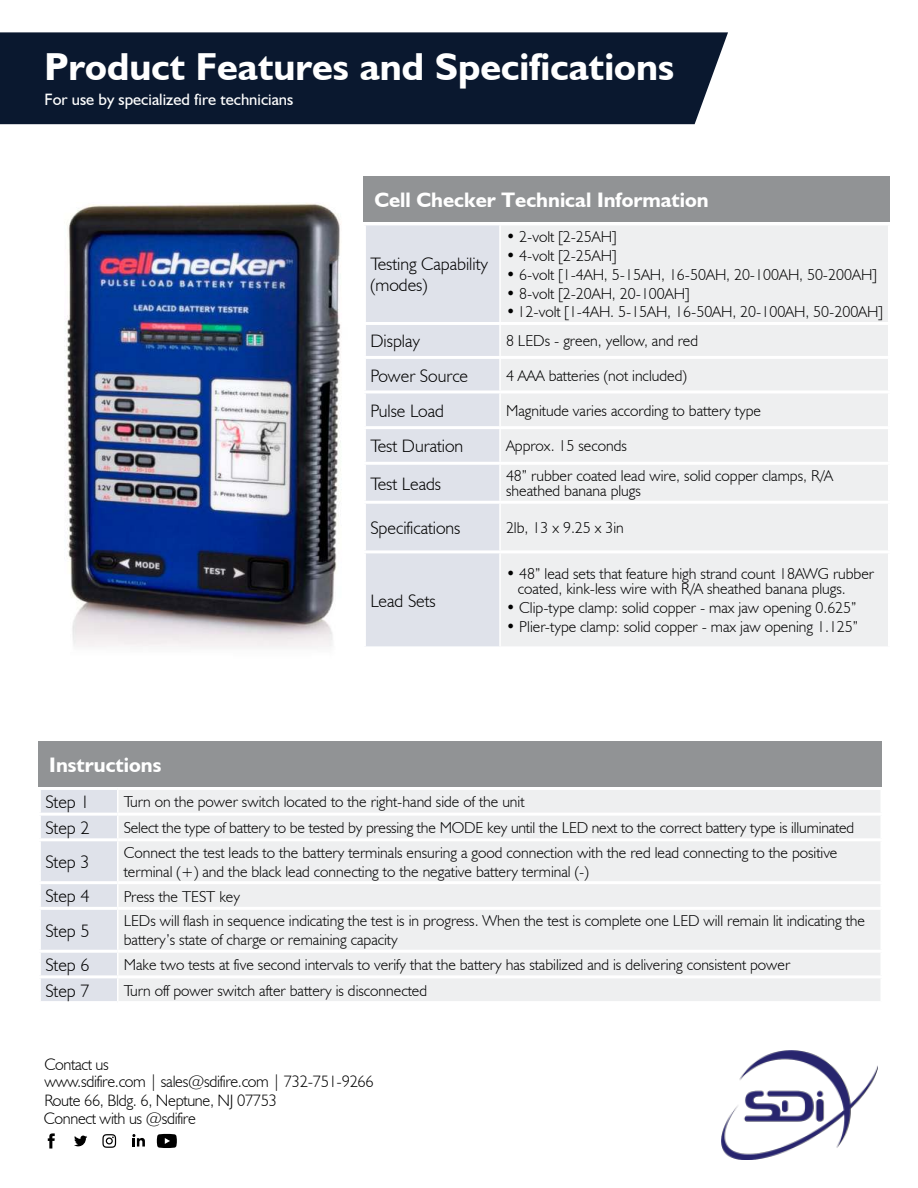
<style>
.page{position:relative;width:918px;height:1188px;background:#fff}
.page>*{position:absolute;margin:0;border:0;box-sizing:border-box;transform-origin:0 0}
.t1{font:700 39px "Humanist 521 BT";color:#fff}
.t2{font:700 21px "Humanist 521 BT";color:#fff}
.t3{font:300 18px/21.6px "Humanist 521 BT";color:#000}
.t4{font:300 16.5px/16.5px "Humanist 521 BT";letter-spacing:-.02em;color:#000}
.t5{font:16.5px "Humanist 521 BT";color:#fff}
.t6{font:300 15.75px/15px "Humanist 521 BT";color:#000}
</style>
<div class="page">
<div style="left:0;top:32px;width:728px;height:92px;background:#0a182f"></div>
<div style="left:366px;top:225px;width:133px;height:421px;background:#dfe2ea"></div>
<div style="left:501px;top:225px;width:387px;height:421px;background:#eeeff0"></div>
<hr style="left:363px;top:322px;width:137px;height:3px;background:#fff">
<hr style="left:500px;top:322px;width:391px;height:3px;background:#fff">
<hr style="left:363px;top:356px;width:137px;height:3px;background:#fff">
<hr style="left:500px;top:356px;width:391px;height:3px;background:#fff">
<hr style="left:363px;top:390px;width:137px;height:3px;background:#fff">
<hr style="left:500px;top:390px;width:391px;height:3px;background:#fff">
<hr style="left:363px;top:426px;width:137px;height:3px;background:#fff">
<hr style="left:500px;top:426px;width:391px;height:3px;background:#fff">
<hr style="left:363px;top:462px;width:137px;height:3px;background:#fff">
<hr style="left:500px;top:462px;width:391px;height:3px;background:#fff">
<hr style="left:363px;top:501px;width:137px;height:3px;background:#fff">
<hr style="left:500px;top:501px;width:391px;height:3px;background:#fff">
<hr style="left:363px;top:550px;width:137px;height:3px;background:#fff">
<hr style="left:500px;top:550px;width:391px;height:3px;background:#fff">
<div style="left:363px;top:176px;width:527px;height:46px;background:#919395"></div>
<svg style="left:74px;top:1136px;width:13px;height:10px"></svg>
<svg style="left:48px;top:1133px;width:7px;height:16px"></svg>
<svg style="left:102px;top:1134px;width:14px;height:14px"></svg>
<svg style="left:132px;top:1134px;width:13px;height:13px"></svg>
<svg style="left:157px;top:1134px;width:20px;height:14px"></svg>
<img style="left:721px;top:1051px;width:156px;height:109px">
<img style="left:66px;top:203px;width:275px;height:444px">
<div style="left:41px;top:790px;width:76px;height:211px;background:#dfe2ea"></div>
<div style="left:119px;top:790px;width:761px;height:211px;background:#eeeff0"></div>
<hr style="left:38px;top:813px;width:80px;height:3px;background:#fff">
<hr style="left:118px;top:813px;width:766px;height:3px;background:#fff">
<hr style="left:38px;top:838px;width:80px;height:3px;background:#fff">
<hr style="left:118px;top:838px;width:766px;height:3px;background:#fff">
<hr style="left:38px;top:881px;width:80px;height:3px;background:#fff">
<hr style="left:118px;top:881px;width:766px;height:3px;background:#fff">
<hr style="left:38px;top:907px;width:80px;height:3px;background:#fff">
<hr style="left:118px;top:907px;width:766px;height:3px;background:#fff">
<hr style="left:38px;top:950px;width:80px;height:3px;background:#fff">
<hr style="left:118px;top:950px;width:766px;height:3px;background:#fff">
<hr style="left:38px;top:975px;width:80px;height:3px;background:#fff">
<hr style="left:118px;top:975px;width:766px;height:3px;background:#fff">
<div style="left:38px;top:741px;width:843px;height:45px;background:#919395"></div>
<h1 class="t1" style="left:44px;top:42px;width:631px">Product Features and Specifications</h1>
<p class="t5" style="left:44px;top:94px;width:250px">For use by specialized fire technicians</p>
<h2 class="t2" style="left:374px;top:187px;width:336px">Cell Checker Technical Information</h2>
<p class="t3" style="left:370px;top:254px;width:119px">Testing Capability (modes)</p>
<p class="t6" style="left:506px;top:230px;width:112px">• 2-volt [2-25AH]</p>
<p class="t6" style="left:506px;top:249px;width:112px">• 4-volt [2-25AH]</p>
<p class="t6" style="left:506px;top:268px;width:372px">• 6-volt [1-4AH, 5-15AH, 16-50AH, 20-100AH, 50-200AH]</p>
<p class="t6" style="left:506px;top:287px;width:185px">• 8-volt [2-20AH, 20-100AH]</p>
<p class="t6" style="left:506px;top:306px;width:379px">• 12-volt [1-4AH. 5-15AH, 16-50AH, 20-100AH, 50-200AH]</p>
<p class="t3" style="left:370px;top:332px;width:51px">Display</p>
<p class="t6" style="left:506px;top:335px;width:194px">8 LEDs - green, yellow, and red</p>
<p class="t3" style="left:370px;top:366px;width:99px">Power Source</p>
<p class="t6" style="left:506px;top:369px;width:182px">4 AAA batteries (not included)</p>
<p class="t3" style="left:370px;top:401px;width:75px">Pulse Load</p>
<p class="t6" style="left:506px;top:404px;width:256px">Magnitude varies according to battery type</p>
<p class="t3" style="left:370px;top:437px;width:94px">Test Duration</p>
<p class="t6" style="left:506px;top:440px;width:122px">Approx. 15 seconds</p>
<p class="t3" style="left:370px;top:474px;width:72px">Test Leads</p>
<p class="t6" style="left:506px;top:470px;width:329px">48” rubber coated lead wire, solid copper clamps, R/A sheathed banana plugs</p>
<p class="t3" style="left:370px;top:518px;width:92px">Specifications</p>
<p class="t6" style="left:506px;top:521px;width:119px">2lb, 13 x 9.25 x 3in</p>
<h2 class="t2" style="left:49px;top:751px;width:114px">Instructions</h2>
<p class="t3" style="left:370px;top:591px;width:67px">Lead Sets</p>
<p class="t6" style="left:518px;top:568px;width:358px;text-indent:-12px">• 48” lead sets that feature high strand count 18AWG rubber coated, kink-less wire with R/A sheathed banana plugs.</p>
<p class="t6" style="left:506px;top:602px;width:352px">• Clip-type clamp: solid copper - max jaw opening 0.625”</p>
<p class="t6" style="left:506px;top:621px;width:354px">• Plier-type clamp: solid copper - max jaw opening 1.125”</p>
<p class="t3" style="left:45px;top:793px;width:46px">Step 1</p>
<p class="t6" style="left:124px;top:796px;width:402px">Turn on the power switch located to the right-hand side of the unit</p>
<p class="t3" style="left:45px;top:818px;width:46px">Step 2</p>
<p class="t6" style="left:124px;top:821px;width:732px">Select the type of battery to be tested by pressing the MODE key until the LED next to the correct battery type is illuminated</p>
<p class="t3" style="left:45px;top:853px;width:46px">Step 3</p>
<p class="t6" style="left:124px;top:844px;width:715px;line-height:18.9px">Connect the test leads to the battery terminals ensuring a good connection with the red lead connecting to the positive terminal (+) and the black lead connecting to the negative battery terminal (-)</p>
<p class="t3" style="left:45px;top:887px;width:46px">Step 4</p>
<p class="t6" style="left:124px;top:890px;width:118px">Press the TEST key</p>
<p class="t3" style="left:45px;top:921px;width:46px">Step 5</p>
<p class="t6" style="left:124px;top:913px;width:743px;line-height:18.9px">LEDs will flash in sequence indicating the test is in progress. When the test is complete one LED will remain lit indicating the battery’s state of charge or remaining capacity</p>
<p class="t3" style="left:45px;top:955px;width:46px">Step 6</p>
<p class="t6" style="left:124px;top:958px;width:668px">Make two tests at five second intervals to verify that the battery has stabilized and is delivering consistent power</p>
<p class="t3" style="left:45px;top:981px;width:46px">Step 7</p>
<p class="t6" style="left:124px;top:984px;width:305px">Turn off power switch after battery is disconnected</p>
<p class="t4" style="left:44px;top:1057px;width:331px">Contact us<br>www.sdifire.com | sales@sdifire.com | 732-751-9266</p>
<p class="t4" style="left:44px;top:1093px;width:234px">Route 66, Bldg. 6, Neptune, NJ 07753</p>
<p class="t4" style="left:44px;top:1111px;width:153px">Connect with us @sdifire</p>
</div>
